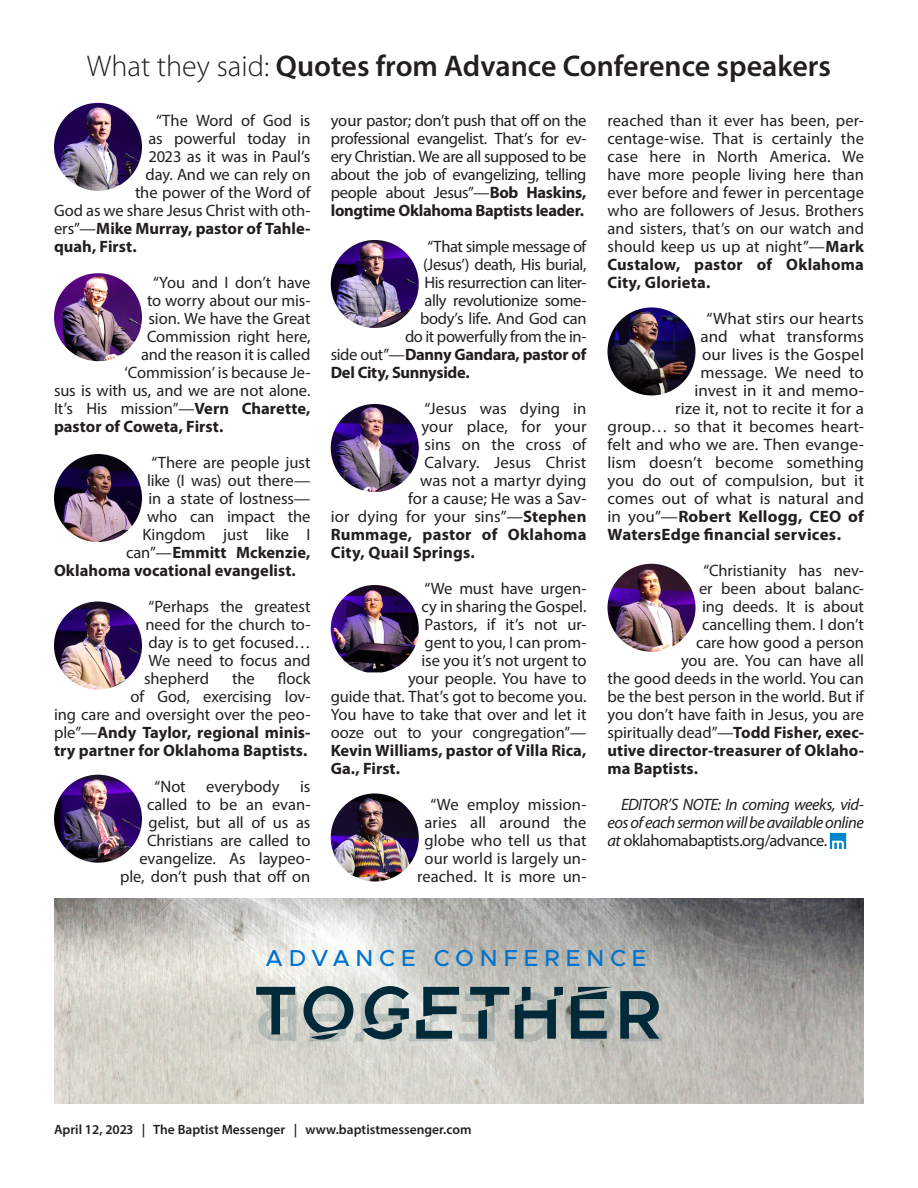
<style>
.page{position:relative;width:918px;height:1188px;background:#fff}
.page>*{position:absolute;margin:0;border:0;box-sizing:border-box;transform-origin:0 0}
.Headline{font:600 30px "Myriad Pro";color:#231f20}
.t1{font:500 23.25px "Metropolis";letter-spacing:.25em;color:#0073ce}
.Body_Copy{font:16.5px/18px "Myriad Pro";color:#231f20;text-align:justify}
.Body_Copy-2{font:700 16.5px "Myriad Pro";color:#231f20}
.Body_Copy-3{font:italic 16.5px/18px "Myriad Pro";letter-spacing:-.03em;color:#231f20;text-align:justify}
.Body_Copy-4{font:16.5px "Myriad Pro";letter-spacing:-.025em;color:#231f20}
.Body_Copy-5{font:700 16.5px "Myriad Pro";letter-spacing:-.02em;color:#231f20}
.Body_Copy-6{font:16.5px "Myriad Pro";letter-spacing:-.02em;color:#231f20}
.t2{font:600 13.5px "Myriad Pro";color:#231f20}
.s1{font-weight:300}
.s2{font-weight:400}
.s3{font-weight:700}
.s4{font-style:normal}
</style>
<div class="page">
<img style="left:54px;top:899px;width:810px;height:205px">
<svg style="left:256px;top:987px;width:41px;height:54px;background:#899897"></svg>
<svg style="left:620px;top:991px;width:42px;height:50px;background:#576d74"></svg>
<svg style="left:304px;top:986px;width:310px;height:56px;background:#849395"></svg>
<svg style="left:830px;top:833px;width:16px;height:16px"></svg>
<img style="left:54px;top:103px;width:88px;height:88px;border-radius:44px">
<img style="left:331px;top:240px;width:88px;height:88px;border-radius:44px">
<img style="left:331px;top:404px;width:88px;height:88px;border-radius:44px">
<img style="left:331px;top:585px;width:88px;height:87px">
<img style="left:608px;top:307px;width:88px;height:88px;border-radius:44px">
<img style="left:608px;top:564px;width:88px;height:88px;border-radius:44px">
<img style="left:54px;top:273px;width:88px;height:88px;border-radius:44px">
<img style="left:54px;top:454px;width:88px;height:88px;border-radius:44px">
<img style="left:54px;top:602px;width:88px;height:88px;border-radius:44px">
<img style="left:54px;top:775px;width:88px;height:88px;border-radius:44px">
<img style="left:331px;top:793px;width:88px;height:88px;border-radius:44px">
<p class="Headline" style="left:87px;top:47px;width:746px"><span class="s1">What they said:</span> Quotes from Advance Conference speakers</p>
<p class="Body_Copy" style="left:156px;top:111px;width:156px">“The Word of God is</p>
<p class="Body_Copy" style="left:148px;top:129px;width:163px">as powerful today in</p>
<p class="Body_Copy" style="left:148px;top:147px;width:163px">2023 as it was in Paul’s</p>
<p class="Body_Copy" style="left:146px;top:165px;width:166px">day. And we can rely on</p>
<p class="Body_Copy" style="left:135px;top:183px;width:177px">the power of the Word of</p>
<p class="Body_Copy" style="left:54px;top:201px;width:258px">God as we share Jesus Christ with oth-</p>
<p class="Body_Copy-2" style="left:54px;top:218px;width:258px"><span class="s2">ers”—</span>Mike Murray, pastor of Tahle-</p>
<p class="Body_Copy-2" style="left:54px;top:236px;width:84px">quah, First.</p>
<p class="Body_Copy" style="left:153px;top:273px;width:159px">“You and I don’t have</p>
<p class="Body_Copy" style="left:147px;top:291px;width:165px">to worry about our mis-</p>
<p class="Body_Copy" style="left:148px;top:309px;width:163px">sion. We have the Great</p>
<p class="Body_Copy" style="left:147px;top:327px;width:165px">Commission right here,</p>
<p class="Body_Copy" style="left:141px;top:345px;width:171px">and the reason it is called</p>
<p class="Body_Copy" style="left:124px;top:363px;width:188px">‘Commission’ is because Je-</p>
<p class="Body_Copy" style="left:54px;top:381px;width:258px">sus is with us, and we are not alone.</p>
<p class="Body_Copy" style="left:54px;top:399px;width:258px">It’s His mission”—<span class="s3">Vern Charette,</span></p>
<p class="Body_Copy-2" style="left:54px;top:416px;width:171px">pastor of Coweta, First.</p>
<p class="Body_Copy" style="left:152px;top:453px;width:160px">“There are people just</p>
<p class="Body_Copy" style="left:147px;top:471px;width:165px">like (I was) out there—</p>
<p class="Body_Copy" style="left:148px;top:489px;width:163px">in a state of lostness—</p>
<p class="Body_Copy" style="left:147px;top:507px;width:165px">who can impact the</p>
<p class="Body_Copy" style="left:142px;top:525px;width:169px">Kingdom just like I</p>
<p class="Body_Copy-2" style="left:126px;top:542px;width:186px"><span class="s2">can”—</span>Emmitt Mckenzie,</p>
<p class="Body_Copy-2" style="left:54px;top:560px;width:243px">Oklahoma vocational evangelist.</p>
<p class="Body_Copy" style="left:144px;top:597px;width:168px">“Perhaps the greatest need for the church to&shy;day is to get focused… We need to focus and shepherd</p>
<p class="Body_Copy" style="left:54px;top:669px;width:258px;text-align:right">flock<br>of God, exercising lov-<br>ing care and oversight over the peo&shy;ple”—<span class="s3">Andy Taylor, regional minis&shy;try partner for Oklahoma Baptists.</span></p>
<p class="Body_Copy" style="left:120px;top:777px;width:192px;text-align:right">“Not everybody is called to be an evan&shy;gelist, but all of us as<br>Christians are called to evangelize. As laypeo&shy;ple, don’t push that off on</p>
<p class="Body_Copy" style="left:232px;top:669px;width:24px">the</p>
<p class="Body_Copy" style="left:331px;top:111px;width:257px">your pastor; don’t push that off on the professional evangelist. That’s for ev&shy;ery Christian. We are all supposed to be about the job of evangelizing, telling people about Jesus”—<span class="s3">Bob Haskins, longtime Oklahoma Baptists leader.</span></p>
<p class="Body_Copy-4" style="left:428px;top:236px;width:160px">“That simple message of</p>
<p class="Body_Copy-4" style="left:423px;top:254px;width:165px">(Jesus’) death, His burial,</p>
<p class="Body_Copy-4" style="left:425px;top:272px;width:164px">His resurrection can liter-</p>
<p class="Body_Copy-4" style="left:425px;top:290px;width:164px">ally revolutionize some-</p>
<p class="Body_Copy-6" style="left:420px;top:308px;width:168px">body’s life. And God can</p>
<p class="Body_Copy-6" style="left:405px;top:326px;width:183px">do it powerfully from the in-</p>
<p class="Body_Copy-5" style="left:331px;top:344px;width:257px"><span class="s2">side out”—</span>Danny Gandara, pastor of</p>
<p class="Body_Copy-5" style="left:331px;top:362px;width:141px">Del City, Sunnyside.</p>
<p class="Body_Copy" style="left:425px;top:399px;width:163px">“Jesus was dying in</p>
<p class="Body_Copy" style="left:422px;top:417px;width:166px">your place, for your</p>
<p class="Body_Copy" style="left:425px;top:435px;width:164px">sins on the cross of</p>
<p class="Body_Copy" style="left:425px;top:453px;width:164px">Calvary. Jesus Christ</p>
<p class="Body_Copy" style="left:420px;top:471px;width:168px">was not a martyr dying</p>
<p class="Body_Copy" style="left:408px;top:489px;width:180px">for a cause; He was a Sav-</p>
<p class="Body_Copy" style="left:331px;top:507px;width:257px">ior dying for your sins”—<span class="s3">Stephen</span></p>
<p class="Body_Copy-2" style="left:331px;top:524px;width:257px">Rummage, pastor of Oklahoma</p>
<p class="Body_Copy-2" style="left:331px;top:542px;width:146px">City, Quail Springs.</p>
<p class="Body_Copy" style="left:425px;top:579px;width:164px">“We must have urgen-</p>
<p class="Body_Copy" style="left:422px;top:597px;width:167px">cy in sharing the Gospel.</p>
<p class="Body_Copy" style="left:425px;top:615px;width:164px">Pastors, if it’s not ur-</p>
<p class="Body_Copy" style="left:425px;top:633px;width:164px">gent to you, I can prom-</p>
<p class="Body_Copy" style="left:422px;top:651px;width:166px">ise you it’s not urgent to</p>
<p class="Body_Copy" style="left:408px;top:669px;width:180px">your people. You have to</p>
<p class="Body_Copy" style="left:331px;top:687px;width:257px">guide that. That’s got to become you.</p>
<p class="Body_Copy" style="left:331px;top:705px;width:257px">You have to take that over and let it</p>
<p class="Body_Copy" style="left:331px;top:723px;width:257px">ooze out to your congregation”—</p>
<p class="Body_Copy-2" style="left:331px;top:740px;width:257px">Kevin Williams, pastor of Villa Rica,</p>
<p class="Body_Copy-2" style="left:331px;top:758px;width:71px">Ga., First.</p>
<p class="Body_Copy" style="left:417px;top:795px;width:171px;text-align:right">“We employ mission&shy;aries all around the globe who tell us that our world is largely un&shy;reached. It is more un-</p>
<p class="Body_Copy" style="left:608px;top:111px;width:258px">reached than it ever has been, per&shy;centage-wise. That is certainly the case here in North America. We have more people living here than ever before and fewer in percentage who are followers of Jesus. Brothers and sisters, that’s on our watch and should keep us up at night”—<span class="s3">Mark Custalow, pastor of Oklahoma City, Glorieta.</span></p>
<p class="Body_Copy" style="left:706px;top:309px;width:159px">“What stirs our hearts</p>
<p class="Body_Copy" style="left:700px;top:327px;width:165px">and what transforms</p>
<p class="Body_Copy" style="left:702px;top:345px;width:164px">our lives is the Gospel</p>
<p class="Body_Copy" style="left:700px;top:363px;width:165px">message. We need to</p>
<p class="Body_Copy" style="left:694px;top:381px;width:171px">invest in it and memo-</p>
<p class="Body_Copy" style="left:675px;top:399px;width:191px">rize it, not to recite it for a</p>
<p class="Body_Copy" style="left:608px;top:417px;width:258px">group… so that it becomes heart-</p>
<p class="Body_Copy" style="left:608px;top:435px;width:258px">felt and who we are. Then evange-</p>
<p class="Body_Copy" style="left:608px;top:453px;width:258px">lism doesn’t become something</p>
<p class="Body_Copy" style="left:608px;top:471px;width:258px">you do out of compulsion, but it</p>
<p class="Body_Copy" style="left:608px;top:489px;width:258px">comes out of what is natural and</p>
<p class="Body_Copy-2" style="left:608px;top:506px;width:258px"><span class="s2">in you”—</span>Robert Kellogg, CEO of</p>
<p class="Body_Copy-2" style="left:608px;top:524px;width:235px">WatersEdge financial services.</p>
<p class="Body_Copy" style="left:704px;top:561px;width:162px">“Christianity has nev-</p>
<p class="Body_Copy" style="left:699px;top:579px;width:167px">er been about balanc-</p>
<p class="Body_Copy" style="left:702px;top:597px;width:164px">ing deeds. It is about</p>
<p class="Body_Copy" style="left:702px;top:615px;width:164px">cancelling them. I don’t</p>
<p class="Body_Copy" style="left:696px;top:633px;width:170px">care how good a person</p>
<p class="Body_Copy" style="left:681px;top:651px;width:185px">you are. You can have all</p>
<p class="Body_Copy" style="left:608px;top:669px;width:258px">the good deeds in the world. You can</p>
<p class="Body_Copy" style="left:608px;top:687px;width:258px">be the best person in the world. But if</p>
<p class="Body_Copy" style="left:608px;top:705px;width:258px">you don’t have faith in Jesus, you are</p>
<p class="Body_Copy" style="left:608px;top:723px;width:258px">spiritually dead”—<span class="s3">Todd Fisher, exec-</span></p>
<p class="Body_Copy-2" style="left:608px;top:740px;width:258px">utive director-treasurer of Oklaho-</p>
<p class="Body_Copy-2" style="left:608px;top:758px;width:92px">ma Baptists.</p>
<p class="Body_Copy-3" style="left:608px;top:795px;width:258px;text-indent:14px">EDITOR’S NOTE: In coming weeks, vid&shy;eos of each sermon will be available online at <span class="s4">oklahomabaptists.org/advance.</span></p>
<p class="t1" style="left:266px;top:943px;width:383px">ADVANCE CONFERENCE</p>
<p class="t2" style="left:54px;top:1121px;width:419px">April 12, 2023 | The Baptist Messenger | www.baptistmessenger.com</p>
</div>
